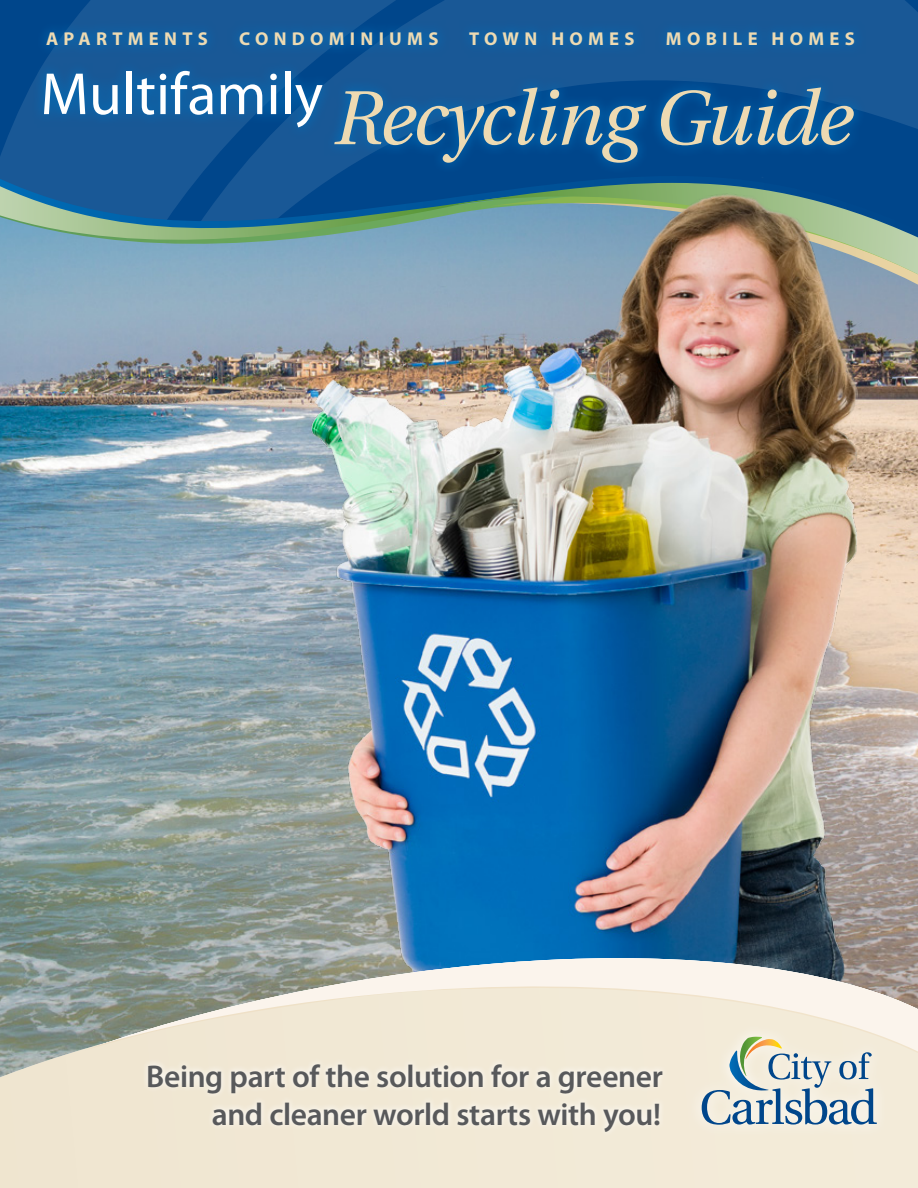
<style>
.page{position:relative;width:918px;height:1188px;background:#fff}
.page>*{position:absolute;margin:0;border:0;box-sizing:border-box;transform-origin:0 0}
.t1{font:italic 76.5px "Utopia";letter-spacing:-.02em;color:#eddab2}
.t2{font:60px "Myriad Pro";color:#fff}
.t3{font:600 31.5px/37.8px "Myriad Pro";letter-spacing:-.015em;color:#58595b;text-align:right}
.t4{font:700 18.6px "Myriad Pro";letter-spacing:.285em;color:#eddab2}
</style>
<div class="page">
<img style="left:0;top:285px;width:918px;height:685px">
<svg style="left:511px;top:0;width:407px;height:160px;background:#165694"></svg>
<svg style="left:0;top:0;width:511px;height:160px;background:#115292"></svg>
<svg style="left:0;top:160px;width:918px;height:125px;background:#3e73a3"></svg>
<svg style="left:0;top:176px;width:918px;height:7px;background:#115393"></svg>
<svg style="left:0;top:183px;width:918px;height:91px;background:#5c8ea4"></svg>
<img style="left:276px;top:176px;width:581px;height:775px">
<svg style="left:35px;top:20px;width:831px;height:38px;background:#13599a"></svg>
<svg style="left:323px;top:76px;width:544px;height:99px;background:#055196"></svg>
<svg style="left:32px;top:59px;width:302px;height:80px;background:#115a9b"></svg>
<svg style="left:0;top:970px;width:918px;height:218px;background:#e5decc"></svg>
<svg style="left:84px;top:951px;width:834px;height:118px;background:#ccccc2"></svg>
<div style="left:689px;top:1023px;width:199px;height:115px;background:#f3ebd9"></div>
<svg style="left:702px;top:1037px;width:175px;height:88px"></svg>
<svg style="left:142px;top:1058px;width:527px;height:80px;background:#f3ecdc"></svg>
<p class="t4" style="left:46px;top:27px;width:163px">APARTMENTS</p>
<p class="t4" style="left:239px;top:27px;width:201px">CONDOMINIUMS</p>
<p class="t4" style="left:469px;top:27px;width:167px">TOWN HOMES</p>
<p class="t4" style="left:666px;top:27px;width:190px">MOBILE HOMES</p>
<h2 class="t2" style="left:40px;top:57px;width:284px">Multifamily</h2>
<h1 class="t1" style="left:331px;top:76px;width:520px">Recycling Guide</h1>
<p class="t3" style="left:146px;top:1057px;width:518px">Being part of the solution for a greener and cleaner world starts with you!</p>
</div>
